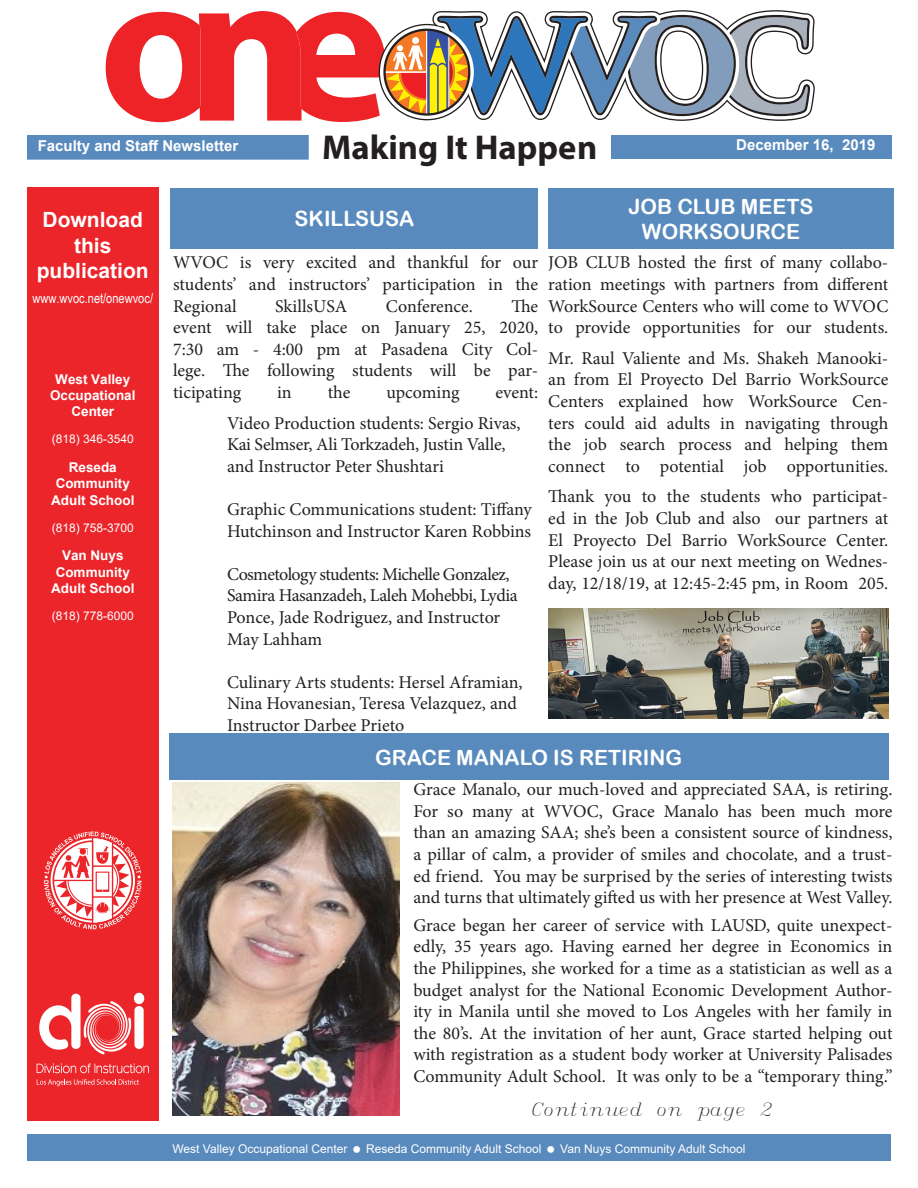
<style>
.page{position:relative;width:918px;height:1188px;background:#fff}
.page>*{position:absolute;margin:0;border:0;box-sizing:border-box;transform-origin:0 0}
.t1{font:700 34.5px "Myriad Pro";color:#231f20}
.t2{font:21px "Arial Rounded MT Bold";color:#fff}
.t3{font:700 21px/25.2px "Arial";color:#fff;text-align:center}
.t4{font:18px/21.6px "Minion Pro";letter-spacing:-.005em;color:#231f20;text-align:justify}
.t5{font:18px "Italic";color:#231f20}
.t6{font:700 15px "Arial";color:#fff}
.t7{font:700 13.5px/16.2px "Arial";color:#fff;text-align:center}
.t8{font:13.5px "Arial Narrow";color:#fff}
.t9{font:12px "Arial";color:#fff}
</style>
<div class="page">
<svg style="left:106px;top:10px;width:709px;height:112px"></svg>
<div style="left:27px;top:135px;width:282px;height:25px;background:#588abd;border:2px solid #588abd"></div>
<div style="left:611px;top:136px;width:281px;height:23px;background:#588abd"></div>
<div style="left:27px;top:187px;width:132px;height:933px;background:#eb252a"></div>
<div style="left:27px;top:1134px;width:864px;height:27px;background:#598abd"></div>
<svg style="left:44px;top:832px;width:98px;height:97px"></svg>
<svg style="left:37px;top:1079px;width:102px;height:7px"></svg>
<svg style="left:37px;top:1063px;width:112px;height:10px"></svg>
<svg style="left:39px;top:993px;width:105px;height:62px"></svg>
<div style="left:171px;top:189px;width:367px;height:60px;background:#588abd"></div>
<img style="left:173px;top:782px;width:227px;height:334px">
<div style="left:169px;top:734px;width:719px;height:46px;background:#588abd"></div>
<div style="left:548px;top:189px;width:346px;height:60px;background:#588abd"></div>
<img style="left:548px;top:608px;width:340px;height:111px">
<h1 class="t1" style="left:322px;top:125px;width:277px">Making It Happen</h1>
<p class="t6" style="left:38px;top:135px;width:202px">Faculty and Staff Newsletter</p>
<p class="t6" style="left:736px;top:134px;width:141px">December 16, 2019</p>
<p class="t3" style="left:37px;top:208px;width:114px">Download this publication</p>
<p class="t8" style="left:33px;top:288px;width:122px">www.wvoc.net/onewvoc/</p>
<p class="t7" style="left:50px;top:371px;width:87px">West Valley<br>Occupational<br>Center</p>
<p class="t9" style="left:52px;top:431px;width:84px">(818) 346-3540</p>
<p class="t7" style="left:51px;top:460px;width:85px">Reseda<br>Community<br>Adult School</p>
<p class="t9" style="left:52px;top:519px;width:84px">(818) 758-3700</p>
<p class="t7" style="left:51px;top:548px;width:85px">Van Nuys<br>Community<br>Adult School</p>
<p class="t9" style="left:52px;top:607px;width:84px">(818) 778-6000</p>
<p class="t2" style="left:628px;top:194px;width:187px">JOB CLUB MEETS</p>
<p class="t2" style="left:642px;top:219px;width:160px">WORKSOURCE</p>
<p class="t4" style="left:548px;top:252px;width:342px">JOB CLUB hosted the first of many collabo&shy;ration meetings with partners from different WorkSource Centers who will come to WVOC to provide opportunities for our students.</p>
<p class="t4" style="left:548px;top:347px;width:342px">Mr. Raul Valiente and Ms. Shakeh Manooki&shy;an from El Proyecto Del Barrio WorkSource Centers explained how WorkSource Cen&shy;ters could aid adults in navigating through the job search process and helping them connect to potential job opportunities.</p>
<p class="t4" style="left:548px;top:486px;width:342px">Thank you to the students who participat&shy;ed in the Job Club and also our partners at El Proyecto Del Barrio WorkSource Center.<br>Please join us at our next meeting on Wednes&shy;day, 12/18/19, at 12:45-2:45 pm, in Room 205.</p>
<p class="t2" style="left:295px;top:207px;width:121px">SKILLSUSA</p>
<p class="t4" style="left:173px;top:252px;width:367px">WVOC is very excited and thankful for our</p>
<p class="t4" style="left:173px;top:273px;width:367px">students’ and instructors’ participation in the</p>
<p class="t4" style="left:173px;top:295px;width:65px">Regional</p>
<p class="t4" style="left:275px;top:295px;width:74px">SkillsUSA</p>
<p class="t4" style="left:386px;top:295px;width:88px">Conference.</p>
<p class="t4" style="left:173px;top:295px;width:367px;text-align:right">The<br>event will take place on January 25, 2020,</p>
<p class="t4" style="left:173px;top:338px;width:367px">7:30 am - 4:00 pm at Pasadena City Col&shy;lege. The following students will be par&shy;ticipating</p>
<p class="t4" style="left:277px;top:381px;width:16px">in</p>
<p class="t4" style="left:328px;top:381px;width:24px">the</p>
<p class="t4" style="left:386px;top:381px;width:75px">upcoming</p>
<p class="t4" style="left:495px;top:381px;width:44px">event:</p>
<p class="t4" style="left:227px;top:412px;width:295px;text-align:left">Video Production students: Sergio Rivas,<br>Kai Selmser, Ali Torkzadeh, Justin Valle, and Instructor Peter Shushtari</p>
<p class="t4" style="left:227px;top:498px;width:306px">Graphic Communications student: Tiffany<br>Hutchinson and Instructor Karen Robbins</p>
<p class="t4" style="left:227px;top:563px;width:292px;text-align:left">Cosmetology students: Michelle Gonzalez, Samira Hasanzadeh, Laleh Mohebbi, Lydia Ponce, Jade Rodriguez, and Instructor May Lahham</p>
<p class="t4" style="left:227px;top:671px;width:297px;text-align:left">Culinary Arts students: Hersel Aframian,<br>Nina Hovanesian, Teresa Velazquez, and<br>Instructor Darbee Prieto</p>
<p class="t2" style="left:375px;top:745px;width:308px">GRACE MANALO IS RETIRING</p>
<p class="t4" style="left:413px;top:779px;width:481px">Grace Manalo, our much-loved and appreciated SAA, is retiring.<br>For so many at WVOC, Grace Manalo has been much more than an amazing SAA; she’s been a consistent source of kindness, a pillar of calm, a provider of smiles and chocolate, and a trust&shy;ed friend. You may be surprised by the series of interesting twists and turns that ultimately gifted us with her presence at West Valley.</p>
<p class="t4" style="left:413px;top:914px;width:481px">Grace began her career of service with LAUSD, quite unexpect&shy;edly, 35 years ago. Having earned her degree in Economics in the Philippines, she worked for a time as a statistician as well as a budget analyst for the National Economic Development Author&shy;ity in Manila until she moved to Los Angeles with her family in the 80’s. At the invitation of her aunt, Grace started helping out with registration as a student body worker at University Palisades Community Adult School. It was only to be a “temporary thing.”</p>
<p class="t5" style="left:532px;top:1097px;width:243px">Continued on page 2</p>
<p class="t9" style="left:173px;top:1140px;width:176px">West Valley Occupational Center</p>
<p class="t9" style="left:366px;top:1140px;width:177px">Reseda Community Adult School</p>
<p class="t9" style="left:560px;top:1140px;width:187px">Van Nuys Community Adult School</p>
</div>
